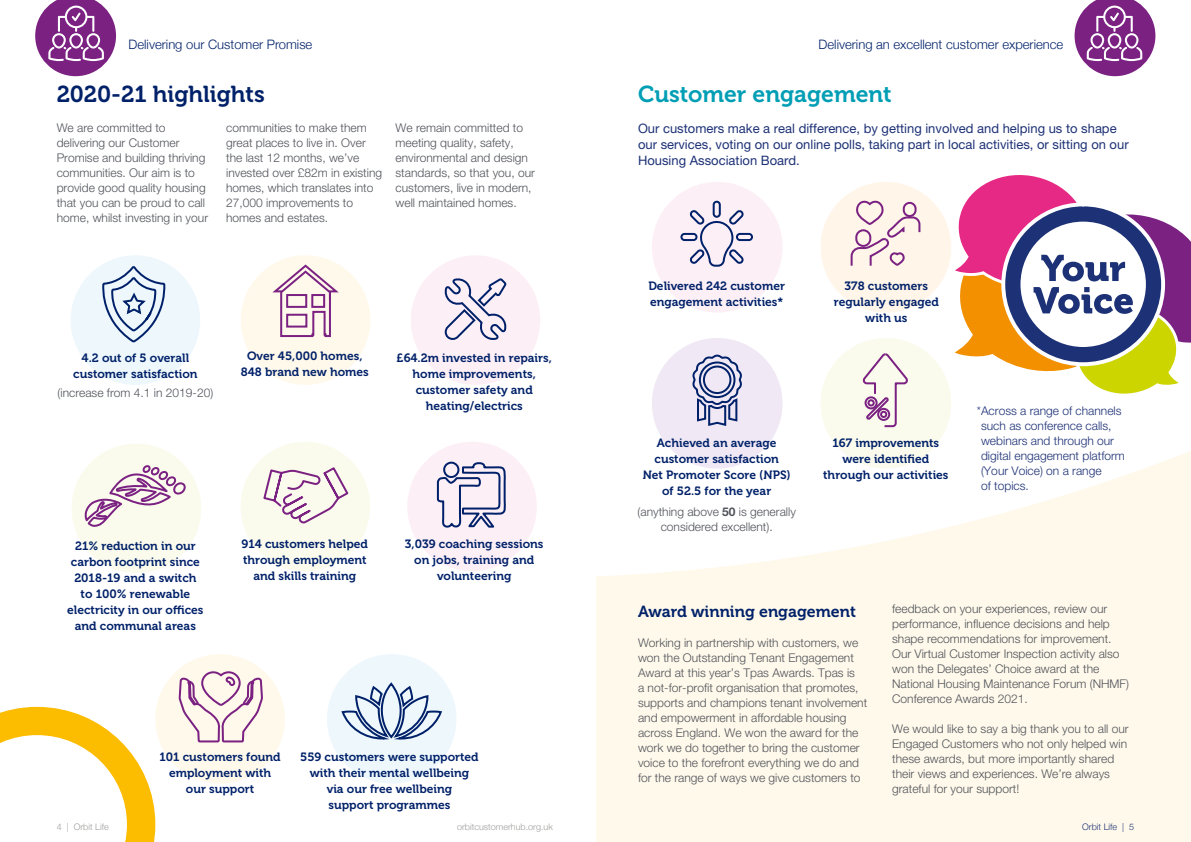
<style>
.page{position:relative;width:1191px;height:842px;background:#fff}
.page>*{position:absolute;margin:0;border:0;box-sizing:border-box;transform-origin:0 0}
.t1{font:23px "Museo 700";color:#009eb5}
.t2{font:23px "Museo 700";color:#002169}
.t3{font:16px "Museo 700";color:#002169}
.t4{font:13px/16px "Helvetica Neue LT Std";color:#1d3176}
.t5{font:300 13px "Helvetica Neue";color:#002169}
.t6{font:300 12px/15px "Helvetica Neue LT Std";color:#50535a}
.t7{font:12px/16px "Museo 700";color:#002169;text-align:center}
.t8{font:300 12px/15px "Helvetica Neue LT Std";color:#1d3176}
.t9{font:300 9px "Helvetica Neue";color:#9d9d9c}
.t10{font:300 9px "Helvetica Neue";color:#1d3176}
.s1{font-weight:700}
</style>
<div class="page">
<svg style="left:596px;top:451px;width:595px;height:391px;fill:#fff9eb"></svg>
<svg style="left:0;top:707px;width:155px;height:135px"></svg>
<svg style="left:955px;top:175px;width:236px;height:219px"></svg>
<div style="left:72px;top:444px;width:129px;height:129px;background:#fbfbed;border-radius:50%"></div>
<svg style="left:85px;top:465px;width:101px;height:62px"></svg>
<div style="left:241px;top:442px;width:129px;height:129px;background:#fbfbed;border-radius:50%"></div>
<svg style="left:263px;top:467px;width:86px;height:57px"></svg>
<div style="left:407px;top:442px;width:130px;height:129px;background:#fdeff6;border-radius:50%"></div>
<svg style="left:436px;top:461px;width:70px;height:67px"></svg>
<div style="left:71px;top:255px;width:129px;height:130px;background:#edf7fc;border-radius:50%"></div>
<div style="left:241px;top:255px;width:129px;height:130px;background:#fff9eb;border-radius:50%"></div>
<div style="left:411px;top:255px;width:129px;height:130px;background:#fdeff6;border-radius:50%"></div>
<div style="left:155px;top:654px;width:130px;height:130px;background:#fff9eb;border-radius:50%"></div>
<div style="left:327px;top:654px;width:129px;height:130px;background:#edf7fc;border-radius:50%"></div>
<svg style="left:270px;top:264px;width:69px;height:74px"></svg>
<svg style="left:444px;top:278px;width:63px;height:62px"></svg>
<svg style="left:341px;top:682px;width:101px;height:102px"></svg>
<svg style="left:178px;top:671px;width:85px;height:113px"></svg>
<svg style="left:102px;top:255px;width:64px;height:88px"></svg>
<div style="left:652px;top:182px;width:130px;height:131px;background:#fdeff6;border-radius:50%"></div>
<div style="left:820px;top:182px;width:131px;height:131px;background:#fff5e9;border-radius:50%"></div>
<div style="left:652px;top:338px;width:130px;height:131px;background:#f0e9f5;border-radius:50%"></div>
<svg style="left:692px;top:354px;width:50px;height:72px"></svg>
<div style="left:712px;top:201px;width:9px;height:17px;border:2px solid #002169;border-radius:3px"></div>
<div style="left:680px;top:233px;width:17px;height:8px;border:2px solid #002169;border-radius:3px"></div>
<div style="left:736px;top:233px;width:17px;height:8px;border:2px solid #002169;border-radius:3px"></div>
<svg style="left:688px;top:208px;width:57px;height:59px"></svg>
<div style="left:820px;top:338px;width:131px;height:131px;background:#fbfbed;border-radius:50%"></div>
<svg style="left:862px;top:353px;width:46px;height:75px"></svg>
<svg style="left:850px;top:200px;width:71px;height:66px"></svg>
<svg style="left:35px;top:0;width:81px;height:76px"></svg>
<svg style="left:1074px;top:0;width:81px;height:76px"></svg>
<p class="t5" style="left:129px;top:34px;width:185px">Delivering our Customer Promise</p>
<p class="t5" style="left:818px;top:34px;width:246px">Delivering an excellent customer experience</p>
<h1 class="t2" style="left:57px;top:82px;width:210px">2020-21 highlights</h1>
<p class="t6" style="left:57px;top:120px;width:153px">We are committed to delivering our Customer<br>Promise and building thriving communities. Our aim is to provide good quality housing that you can be proud to call home, whilst investing in your</p>
<p class="t6" style="left:226px;top:120px;width:158px">communities to make them great places to live in. Over the last 12 months, we’ve invested over £82m in existing homes, which translates into<br>27,000 improvements to homes and estates.</p>
<p class="t6" style="left:395px;top:120px;width:141px">We remain committed to meeting quality, safety, environmental and design standards, so that you, our customers, live in modern, well maintained homes.</p>
<p class="t7" style="left:73px;top:350px;width:126px">4.2 out of 5 overall customer satisfaction</p>
<p class="t6" style="left:58px;top:384px;width:157px">(increase from 4.1 in 2019-20)</p>
<p class="t7" style="left:241px;top:348px;width:130px">Over 45,000 homes,<br>848 brand new homes</p>
<p class="t7" style="left:397px;top:350px;width:157px">£64.2m invested in repairs, home improvements, customer safety and heating/electrics</p>
<p class="t7" style="left:67px;top:538px;width:138px">21% reduction in our carbon footprint since<br>2018-19 and a switch to 100% renewable electricity in our offices and communal areas</p>
<p class="t7" style="left:242px;top:536px;width:128px">914 customers helped through employment and skills training</p>
<p class="t7" style="left:405px;top:536px;width:140px">3,039 coaching sessions on jobs, training and volunteering</p>
<p class="t7" style="left:159px;top:748px;width:123px">101 customers found employment with our support</p>
<p class="t7" style="left:300px;top:748px;width:180px">559 customers were supported with their mental wellbeing via our free wellbeing<br>support programmes</p>
<h1 class="t1" style="left:638px;top:82px;width:255px">Customer engagement</h1>
<p class="t4" style="left:638px;top:120px;width:492px">Our customers make a real difference, by getting involved and helping us to shape our services, voting on our online polls, taking part in local activities, or sitting on our<br>Housing Association Board.</p>
<p class="t7" style="left:648px;top:278px;width:138px;text-align:left">Delivered 242 customer engagement activities*</p>
<p class="t7" style="left:834px;top:278px;width:107px">378 customers regularly engaged with us</p>
<p class="t7" style="left:642px;top:435px;width:150px">Achieved an average customer satisfaction<br>Net Promoter Score (NPS) of 52.5 for the year</p>
<p class="t6" style="left:637px;top:504px;width:160px;text-align:center">(anything above <span class="s1">50</span> is generally considered excellent).</p>
<p class="t7" style="left:823px;top:435px;width:127px">167 improvements were identified through our activities</p>
<p class="t8" style="left:981px;top:403px;width:145px;text-indent:-4px">*Across a range of channels such as conference calls, webinars and through our digital engagement platform (Your Voice) on a range<br>of topics.</p>
<h2 class="t3" style="left:638px;top:602px;width:219px">Award winning engagement</h2>
<p class="t6" style="left:638px;top:635px;width:231px">Working in partnership with customers, we won the Outstanding Tenant Engagement Award at this year’s Tpas Awards. Tpas is<br>a not-for-profit organisation that promotes, supports and champions tenant involvement and empowerment in affordable housing across England. We won the award for the work we do together to bring the customer voice to the forefront everything we do and for the range of ways we give customers to</p>
<p class="t6" style="left:892px;top:601px;width:238px">feedback on your experiences, review our performance, influence decisions and help shape recommendations for improvement.<br>Our Virtual Customer Inspection activity also won the Delegates’ Choice award at the National Housing Maintenance Forum (NHMF)<br>Conference Awards 2021.</p>
<p class="t6" style="left:892px;top:721px;width:238px">We would like to say a big thank you to all our Engaged Customers who not only helped win these awards, but more importantly shared their views and experiences. We’re always grateful for your support!</p>
<p class="t9" style="left:57px;top:819px;width:54px">4 | Orbit Life</p>
<p class="t9" style="left:457px;top:819px;width:97px">orbitcustomerhub.org.uk</p>
<p class="t10" style="left:1082px;top:819px;width:54px">Orbit Life | 5</p>
</div>
